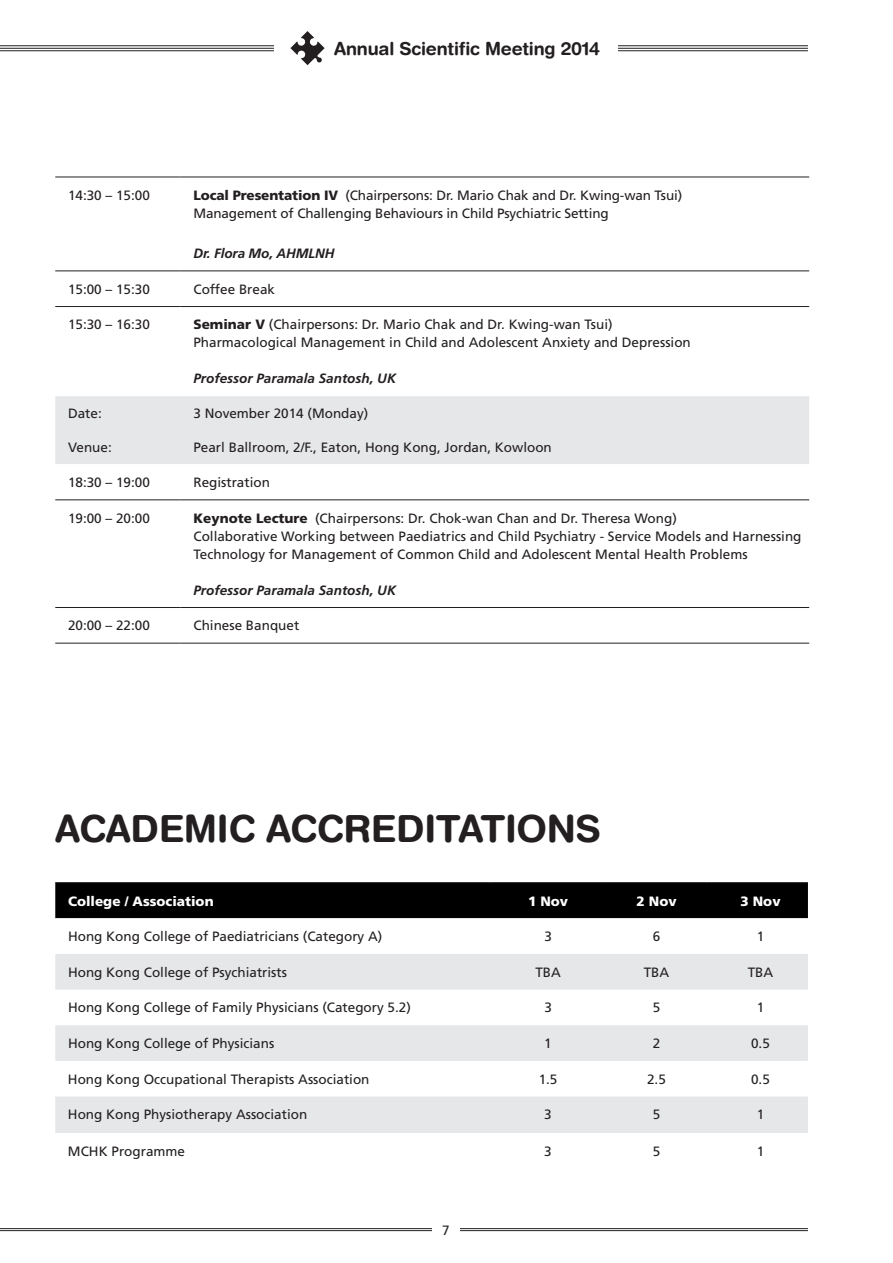
<style>
.page{position:relative;width:893px;height:1263px;background:#fff}
.page>*{position:absolute;margin:0;border:0;box-sizing:border-box;transform-origin:0 0}
.t1{font:700 37.5px "Helvetica Rounded";letter-spacing:-.01em;color:#231f20}
.t2{font:700 18px "Helvetica Rounded";letter-spacing:-.01em;color:#231f20}
.t3{font:13.5px/18px "Frutiger LT Std";color:#231f20}
.t4{font:italic 700 13.5px "Frutiger LT Std";color:#231f20}
.t5{font:900 13.5px "Frutiger LT Std";color:#fff}
.s1{font-weight:900}
</style>
<div class="page">
<hr style="left:0;top:1228px;width:808px;height:1px;background:#231f20">
<hr style="left:0;top:1230px;width:808px;height:1px;background:#231f20">
<hr style="left:0;top:45px;width:808px;height:1px;background:#231f20">
<hr style="left:0;top:48px;width:808px;height:1px;background:#231f20">
<hr style="left:0;top:50px;width:808px;height:1px;background:#231f20">
<div style="left:275px;top:29px;width:343px;height:39px;background:#fff"></div>
<div style="left:432px;top:1225px;width:27px;height:25px;background:#fff"></div>
<svg style="left:290px;top:31px;width:35px;height:34px"></svg>
<svg style="left:55px;top:270px;width:754px;height:1px"></svg>
<div style="left:55px;top:396px;width:754px;height:68px;background:#e6e7e9"></div>
<svg style="left:55px;top:499px;width:754px;height:144px"></svg>
<hr style="left:55px;top:500px;width:126px;height:1px;background:#231f20">
<hr style="left:55px;top:607px;width:126px;height:1px;background:#231f20">
<hr style="left:55px;top:643px;width:126px;height:1px;background:#231f20">
<hr style="left:181px;top:500px;width:628px;height:1px;background:#231f20">
<hr style="left:181px;top:607px;width:628px;height:1px;background:#231f20">
<hr style="left:181px;top:643px;width:628px;height:1px;background:#231f20">
<hr style="left:55px;top:177px;width:126px;height:1px;background:#231f20">
<hr style="left:55px;top:271px;width:126px;height:1px;background:#231f20">
<hr style="left:55px;top:306px;width:126px;height:1px;background:#231f20">
<hr style="left:181px;top:177px;width:628px;height:1px;background:#231f20">
<hr style="left:181px;top:271px;width:628px;height:1px;background:#231f20">
<hr style="left:181px;top:306px;width:628px;height:1px;background:#231f20">
<div style="left:55px;top:883px;width:753px;height:35px;background:#000"></div>
<svg style="left:55px;top:954px;width:753px;height:179px;fill:#e6e7e9"></svg>
<hr style="left:55px;top:882px;width:434px;height:1px;background:#231f20">
<hr style="left:489px;top:882px;width:111px;height:1px;background:#231f20">
<hr style="left:600px;top:882px;width:106px;height:1px;background:#231f20">
<hr style="left:706px;top:882px;width:102px;height:1px;background:#231f20">
<h2 class="t2" style="left:334px;top:38px;width:268px">ANNUAL SCIENTIFIC MEETING 2014</h2>
<p class="t3" style="left:68px;top:186px;width:83px">14:30 – 15:00</p>
<p class="t3" style="left:193px;top:186px;width:490px"><span class="s1">Local Presentation IV</span> (Chairpersons: Dr. Mario Chak and Dr. Kwing-wan Tsui)<br>Management of Challenging Behaviours in Child Psychiatric Setting</p>
<p class="t4" style="left:193px;top:245px;width:142px">Dr. Flora Mo, AHMLNH</p>
<p class="t3" style="left:68px;top:280px;width:83px">15:00 – 15:30</p>
<p class="t3" style="left:193px;top:280px;width:83px">Coffee Break</p>
<p class="t3" style="left:68px;top:316px;width:83px">15:30 – 16:30</p>
<p class="t3" style="left:193px;top:316px;width:499px"><span class="s1">Seminar V</span> (Chairpersons: Dr. Mario Chak and Dr. Kwing-wan Tsui)<br>Pharmacological Management in Child and Adolescent Anxiety and Depression</p>
<p class="t4" style="left:193px;top:371px;width:204px">Professor Paramala Santosh, UK</p>
<p class="t3" style="left:68px;top:405px;width:35px">Date:</p>
<p class="t3" style="left:193px;top:405px;width:176px">3 November 2014 (Monday)</p>
<p class="t3" style="left:68px;top:439px;width:45px">Venue:</p>
<p class="t3" style="left:193px;top:439px;width:360px">Pearl Ballroom, 2/F., Eaton, Hong Kong, Jordan, Kowloon</p>
<p class="t3" style="left:68px;top:473px;width:83px">18:30 – 19:00</p>
<p class="t3" style="left:193px;top:473px;width:78px">Registration</p>
<p class="t3" style="left:68px;top:509px;width:83px">19:00 – 20:00</p>
<p class="t3" style="left:193px;top:509px;width:609px"><span class="s1">Keynote Lecture</span> (Chairpersons: Dr. Chok-wan Chan and Dr. Theresa Wong)<br>Collaborative Working between Paediatrics and Child Psychiatry - Service Models and Harnessing<br>Technology for Management of Common Child and Adolescent Mental Health Problems</p>
<p class="t4" style="left:193px;top:582px;width:204px">Professor Paramala Santosh, UK</p>
<p class="t3" style="left:68px;top:617px;width:83px">20:00 – 22:00</p>
<p class="t3" style="left:193px;top:617px;width:107px">Chinese Banquet</p>
<h1 class="t1" style="left:55px;top:805px;width:238px">ACADEMIC ACC</h1>
<h1 class="t1" style="left:344px;top:805px;width:259px">REDITATIONS</h1>
<p class="t5" style="left:68px;top:893px;width:147px">College / Association</p>
<p class="t5" style="left:528px;top:893px;width:42px">1 Nov</p>
<p class="t5" style="left:636px;top:893px;width:42px">2 Nov</p>
<p class="t5" style="left:740px;top:893px;width:42px">3 Nov</p>
<p class="t3" style="left:68px;top:927px;width:316px">Hong Kong College of Paediatricians (Category A)</p>
<p class="t3" style="left:544px;top:927px;width:9px">3</p>
<p class="t3" style="left:653px;top:927px;width:9px">6</p>
<p class="t3" style="left:757px;top:927px;width:9px">1</p>
<p class="t3" style="left:68px;top:963px;width:221px">Hong Kong College of Psychiatrists</p>
<p class="t3" style="left:535px;top:963px;width:27px">TBA</p>
<p class="t3" style="left:644px;top:963px;width:27px">TBA</p>
<p class="t3" style="left:748px;top:963px;width:27px">TBA</p>
<p class="t3" style="left:68px;top:999px;width:344px">Hong Kong College of Family Physicians (Category 5.2)</p>
<p class="t3" style="left:544px;top:999px;width:9px">3</p>
<p class="t3" style="left:653px;top:999px;width:9px">5</p>
<p class="t3" style="left:757px;top:999px;width:9px">1</p>
<p class="t3" style="left:68px;top:1034px;width:208px">Hong Kong College of Physicians</p>
<p class="t3" style="left:544px;top:1034px;width:9px">1</p>
<p class="t3" style="left:653px;top:1034px;width:9px">2</p>
<p class="t3" style="left:751px;top:1034px;width:20px">0.5</p>
<p class="t3" style="left:68px;top:1070px;width:303px">Hong Kong Occupational Therapists Association</p>
<p class="t3" style="left:539px;top:1070px;width:20px">1.5</p>
<p class="t3" style="left:647px;top:1070px;width:20px">2.5</p>
<p class="t3" style="left:751px;top:1070px;width:20px">0.5</p>
<p class="t3" style="left:68px;top:1106px;width:241px">Hong Kong Physiotherapy Association</p>
<p class="t3" style="left:544px;top:1106px;width:9px">3</p>
<p class="t3" style="left:653px;top:1106px;width:9px">5</p>
<p class="t3" style="left:757px;top:1106px;width:9px">1</p>
<p class="t3" style="left:68px;top:1142px;width:119px">MCHK Programme</p>
<p class="t3" style="left:544px;top:1142px;width:9px">3</p>
<p class="t3" style="left:653px;top:1142px;width:9px">5</p>
<p class="t3" style="left:757px;top:1142px;width:9px">1</p>
<p class="t3" style="left:442px;top:1221px;width:9px">7</p>
</div>
